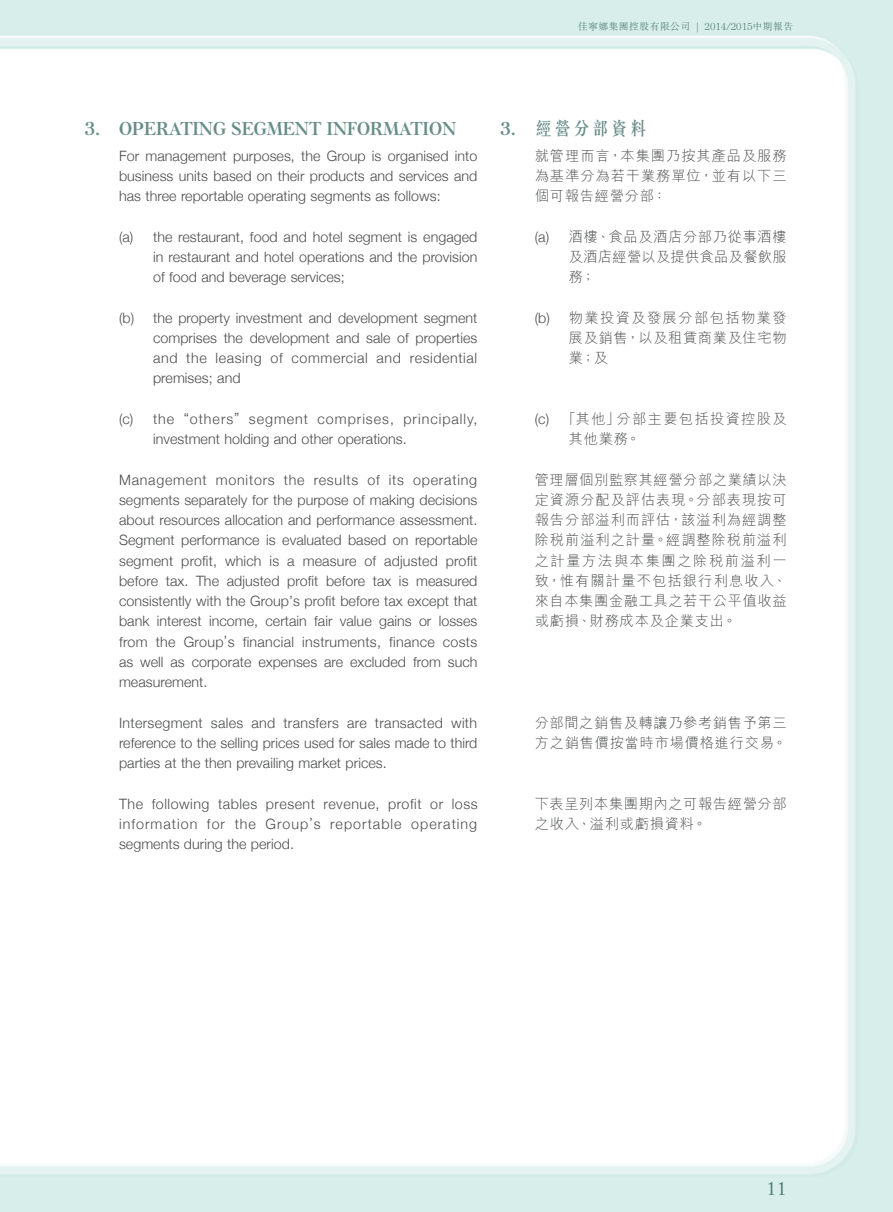
<style>
.page{position:relative;width:893px;height:1212px;background:#fff}
.page>*{position:absolute;margin:0;border:0;box-sizing:border-box;transform-origin:0 0}
.Heading_2{font:700 18px "Else NPL Std";letter-spacing:.005em;color:#688e8a}
.C_Heading_2{font:500 18px "C Song 3 HK";letter-spacing:.055em;color:#688e8a}
.t1{font:500 18px "Else NPL Std";color:#527d78}
.Body_Text{font:300 14.25px/20.2px "Helvetica Neue";letter-spacing:.005em;color:#4b4c4d;text-align:justify}
.C_Body_Text{font:300 14.25px/20.2px "M Hei HK";letter-spacing:.055em;color:#4b4c4d;text-align:justify}
.Body_Text-2{font:300 14.25px/20.2px "Helvetica Neue";letter-spacing:.07em;color:#4b4c4d}
.C_Body_Text-2{font:300 14.25px/20.2px "M Hei HK";letter-spacing:.095em;color:#4b4c4d}
.t2{font:300 9.75px "M Sung HK";letter-spacing:.055em;color:#527d78}
.s1{font-family:"Else NPL Std"}
.s2{font-family:"Else NPL Std";font-weight:700}
.s3{font-family:"Helvetica Neue"}
</style>
<div class="page">
<img style="left:0;top:0;width:893px;height:1212px">
<p class="t2" style="left:578px;top:20px;width:217px">佳寧娜集團控股有限公司 <span class="s1">| 2014/2015</span>中期報告</p>
<p class="Heading_2" style="left:85px;top:118px;width:372px">3. OPERATING SEGMENT INFORMATION</p>
<p class="Body_Text" style="left:119px;top:145px;width:360px">For management purposes, the Group is organised into business units based on their products and services and has three reportable operating segments as follows:</p>
<p class="Body_Text" style="left:153px;top:226px;width:326px;text-indent:-34px">(a) the restaurant, food and hotel segment is engaged in restaurant and hotel operations and the provision of food and beverage services;</p>
<p class="Body_Text" style="left:153px;top:307px;width:326px;text-indent:-34px">(b) the property investment and development segment comprises the development and sale of properties and the leasing of commercial and residential premises; and</p>
<p class="Body_Text-2" style="left:153px;top:408px;width:326px;text-indent:-34px">(c) the “others” segment comprises, principally, investment holding and other operations.</p>
<p class="Body_Text" style="left:119px;top:469px;width:360px">Management monitors the results of its operating segments separately for the purpose of making decisions about resources allocation and performance assessment.<br>Segment performance is evaluated based on reportable segment profit, which is a measure of adjusted profit before tax. The adjusted profit before tax is measured consistently with the Group’s profit before tax except that bank interest income, certain fair value gains or losses from the Group’s financial instruments, finance costs as well as corporate expenses are excluded from such measurement.</p>
<p class="Body_Text" style="left:119px;top:712px;width:360px">Intersegment sales and transfers are transacted with reference to the selling prices used for sales made to third parties at the then prevailing market prices.</p>
<p class="Body_Text" style="left:119px;top:793px;width:360px">The following tables present revenue, profit or loss information for the Group’s reportable operating segments during the period.</p>
<p class="C_Heading_2" style="left:501px;top:119px;width:148px"><span class="s2">3.</span> 經營分部資料</p>
<p class="C_Body_Text" style="left:535px;top:145px;width:253px">就管理而言，本集團乃按其產品及服務為基準分為若干業務單位，並有以下三個可報告經營分部：</p>
<p class="C_Body_Text" style="left:569px;top:226px;width:219px;text-indent:-34px"><span class="s3">(a)</span> 酒樓、食品及酒店分部乃從事酒樓及酒店經營以及提供食品及餐飲服務；</p>
<p class="C_Body_Text" style="left:569px;top:307px;width:219px;text-indent:-34px"><span class="s3">(b)</span> 物業投資及發展分部包括物業發展及銷售，以及租賃商業及住宅物業；及</p>
<p class="C_Body_Text-2" style="left:569px;top:408px;width:219px;text-indent:-34px"><span class="s3">(c)</span> 「其他」分部主要包括投資控股及其他業務。</p>
<p class="C_Body_Text" style="left:535px;top:469px;width:253px">管理層個別監察其經營分部之業績以決定資源分配及評估表現。分部表現按可報告分部溢利而評估，該溢利為經調整除稅前溢利之計量。經調整除稅前溢利之計量方法與本集團之除稅前溢利一致，惟有關計量不包括銀行利息收入、來自本集團金融工具之若干公平值收益或虧損、財務成本及企業支出。</p>
<p class="C_Body_Text" style="left:535px;top:712px;width:253px">分部間之銷售及轉讓乃參考銷售予第三方之銷售價按當時市場價格進行交易。</p>
<p class="C_Body_Text" style="left:535px;top:793px;width:253px">下表呈列本集團期內之可報告經營分部之收入、溢利或虧損資料。</p>
<p class="t1" style="left:766px;top:1178px;width:22px">11</p>
</div>
